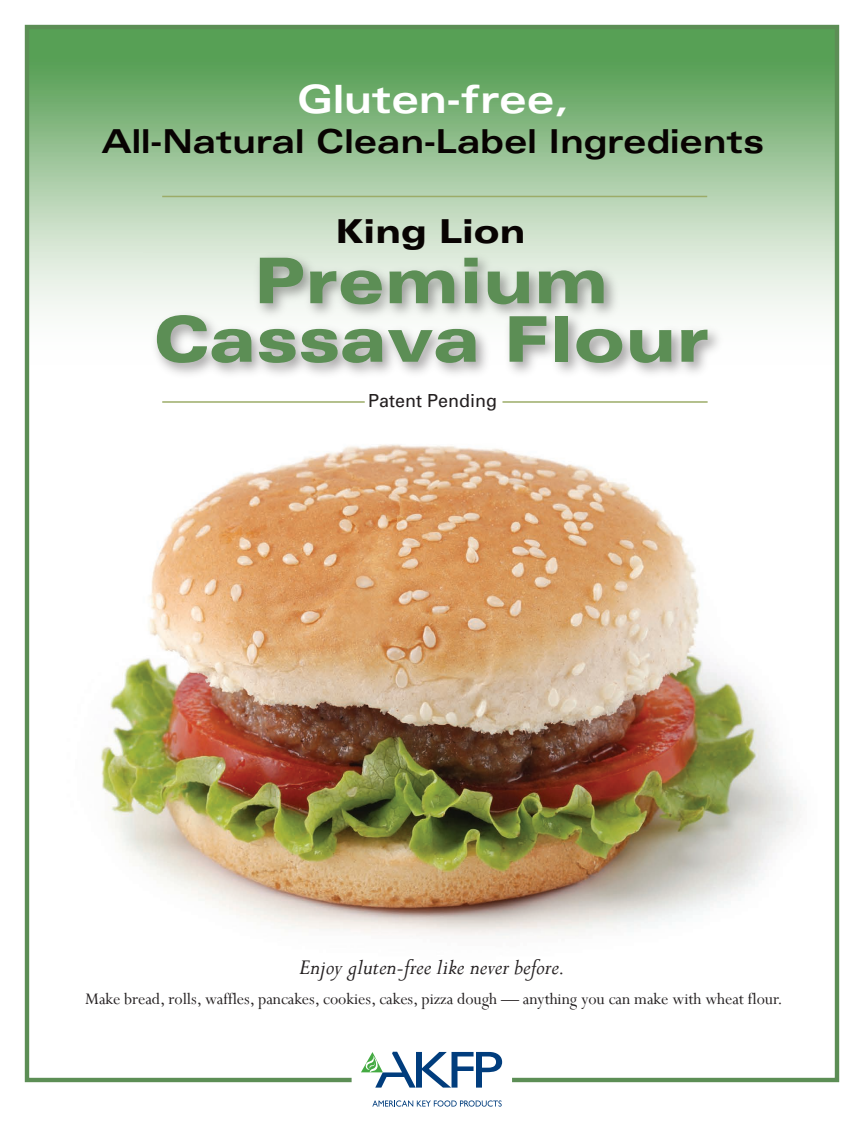
<style>
.page{position:relative;width:864px;height:1134px;background:#fff}
.page>*{position:absolute;margin:0;border:0;box-sizing:border-box;transform-origin:0 0}
.t1{font:900 expanded 63px/58.5px "Univers";color:#5c8e55;text-align:center}
.t2{font:700 expanded 39px "Univers";color:#fff;scale:.96 1}
.t3{font:700 expanded 33px "Univers";color:#080302;scale:.96 1}
.t4{font:900 expanded 33px "Univers";color:#080302;scale:.96 1}
.t5{font:italic 24px "Perpetua";color:#231f20}
.t6{font:18px "Perpetua";letter-spacing:-.005em;color:#231f20}
.t7{font:18px "Univers";color:#231f20}
</style>
<div class="page">
<svg style="left:372px;top:1100px;width:130px;height:7px"></svg>
<svg style="left:375px;top:1084px;width:107px;height:4px"></svg>
<img style="left:24px;top:24px;width:816px;height:1060px">
<h2 class="t2" style="left:297px;top:77px;width:284px">Gluten-free,</h2>
<h3 class="t3" style="left:101px;top:122px;width:692px">All-Natural Clean-Label Ingredients</h3>
<h3 class="t4" style="left:335px;top:212px;width:200px">King Lion</h3>
<h1 class="t1" style="left:154px;top:251px;width:557px">Premium<br>Cassava Flour</h1>
<p class="t7" style="left:368px;top:389px;width:131px">Patent Pending</p>
<h3 class="t5" style="left:299px;top:952px;width:268px">Enjoy gluten-free like never before.</h3>
<p class="t6" style="left:85px;top:987px;width:699px">Make bread, rolls, waffles, pancakes, cookies, cakes, pizza dough — anything you can make with wheat flour.</p>
</div>
